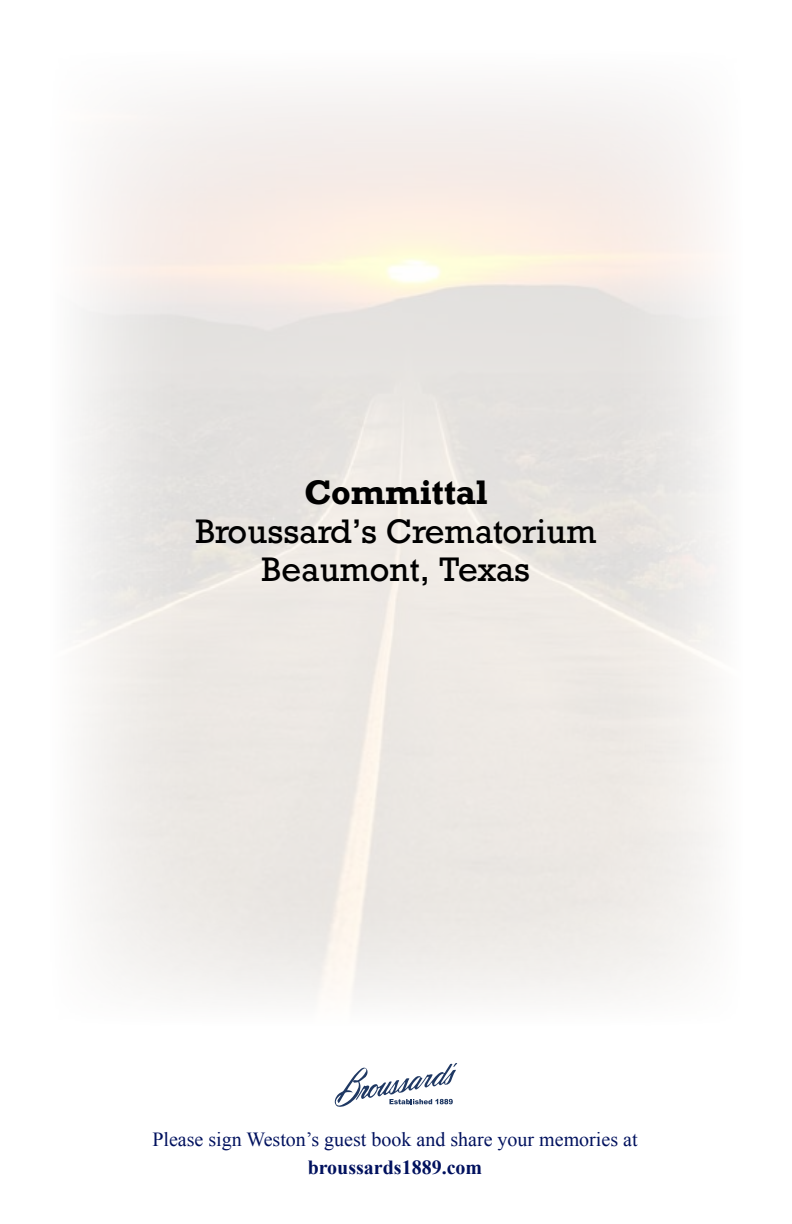
<style>
.page{position:relative;width:792px;height:1224px;background:#fff}
.page>*{position:absolute;margin:0;border:0;box-sizing:border-box;transform-origin:0 0}
.t1{font:32px/38.4px "Rockwell Nova";color:#000;text-align:center}
.t2{font:700 32px "Rockwell Nova";color:#000}
.t3{font:20px "Times New Roman";color:#00115e}
.t4{font:700 20px "Times New Roman";color:#00115e}
</style>
<div class="page">
<svg style="left:335px;top:1063px;width:122px;height:44px"></svg>
<h1 class="t2" style="left:304px;top:472px;width:185px">Committal</h1>
<h1 class="t1" style="left:195px;top:512px;width:403px">Broussard’s Crematorium<br>Beaumont, Texas</h1>
<p class="t3" style="left:152px;top:1126px;width:487px">Please sign Weston’s guest book and share your memories at</p>
<p class="t4" style="left:308px;top:1153px;width:176px">broussards1889.com</p>
</div>
